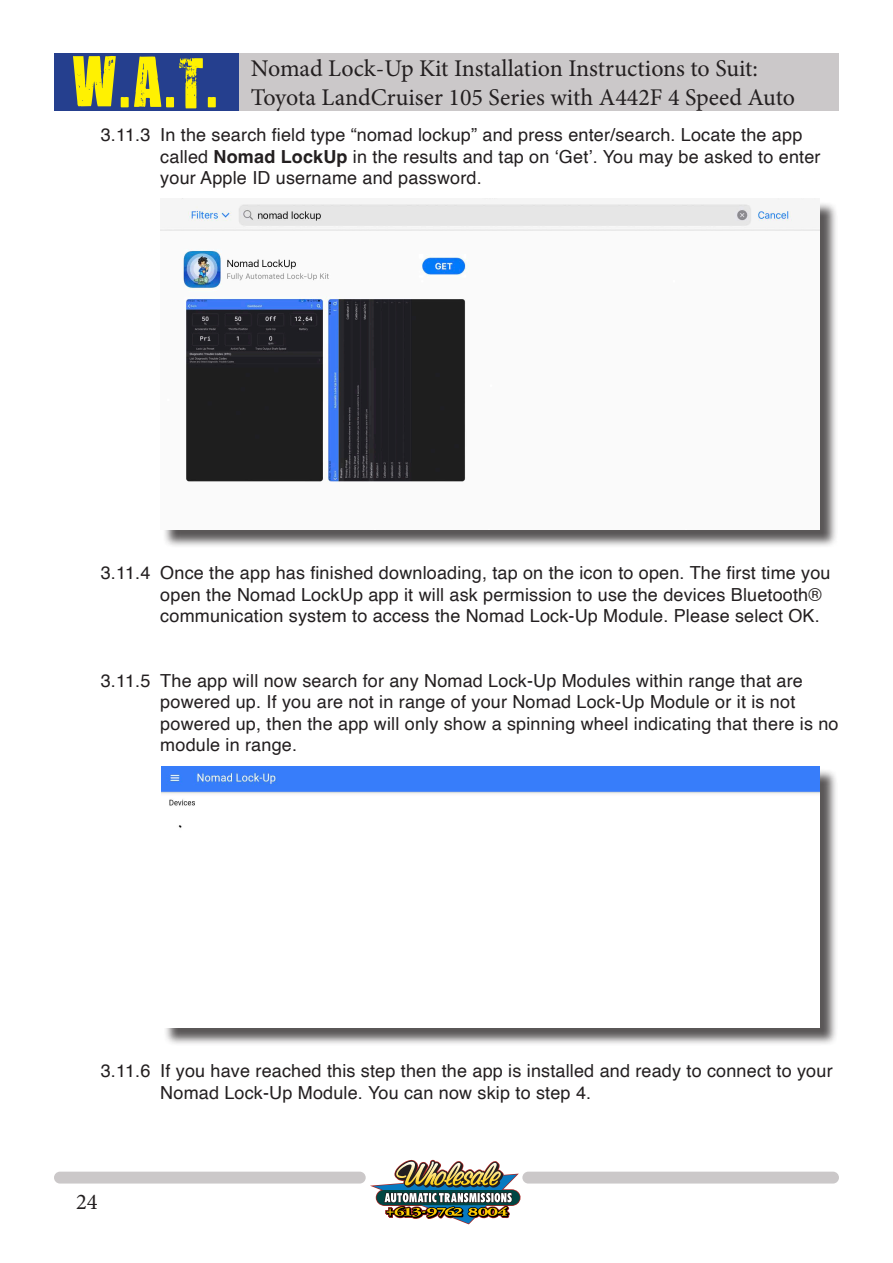
<style>
.page{position:relative;width:893px;height:1263px;background:#fff}
.page>*{position:absolute;margin:0;border:0;box-sizing:border-box;transform-origin:0 0}
.t1{font:58.5px "You Are Loved";color:#fff101}
.t2{font:24px "Minion Pro";color:#231f20}
.t3{font:22.5px "Minion Pro";color:#231f20}
.t4{font:18px/21.6px "Helvetica";letter-spacing:.01em;color:#231f20}
.s1{font-weight:700}
</style>
<div class="page">
<div style="left:238px;top:53px;width:601px;height:58px;background:#cbc8c9"></div>
<div style="left:54px;top:53px;width:184px;height:58px;background:#253f8e"></div>
<img style="left:370px;top:1159px;width:151px;height:66px">
<div style="left:54px;top:1172px;width:312px;height:11px;background:#cbc8c9;border-radius:6px"></div>
<div style="left:522px;top:1172px;width:317px;height:11px;background:#cbc8c9;border-radius:6px"></div>
<div style="left:163px;top:201px;width:675px;height:347px;background:#231f20;opacity:.75"></div>
<img style="left:160px;top:199px;width:659px;height:330px">
<div style="left:164px;top:768px;width:674px;height:278px;background:#231f20;opacity:.75"></div>
<img style="left:162px;top:766px;width:657px;height:262px">
<h1 class="t1" style="left:72px;top:44px;width:149px">W.A.T.</h1>
<h2 class="t2" style="left:251px;top:53px;width:509px">Nomad Lock-Up Kit Installation Instructions to Suit:</h2>
<h2 class="t2" style="left:251px;top:82px;width:546px">Toyota LandCruiser 105 Series with A442F 4 Speed Auto</h2>
<p class="t4" style="left:160px;top:124px;width:662px;text-indent:-60px">3.11.3 In the search field type “nomad lockup” and press enter/search. Locate the app called <span class="s1">Nomad LockUp</span> in the results and tap on ‘Get’. You may be asked to enter your Apple ID username and password.</p>
<p class="t4" style="left:160px;top:562px;width:672px;text-indent:-60px">3.11.4 Once the app has finished downloading, tap on the icon to open. The first time you open the Nomad LockUp app it will ask permission to use the devices Bluetooth® communication system to access the Nomad Lock-Up Module. Please select OK.</p>
<p class="t4" style="left:160px;top:670px;width:680px;text-indent:-60px">3.11.5 The app will now search for any Nomad Lock-Up Modules within range that are powered up. If you are not in range of your Nomad Lock-Up Module or it is not powered up, then the app will only show a spinning wheel indicating that there is no module in range.</p>
<p class="t4" style="left:160px;top:1061px;width:674px;text-indent:-60px">3.11.6 If you have reached this step then the app is installed and ready to connect to your<br>Nomad Lock-Up Module. You can now skip to step 4.</p>
<p class="t3" style="left:76px;top:1187px;width:23px">24</p>
</div>
